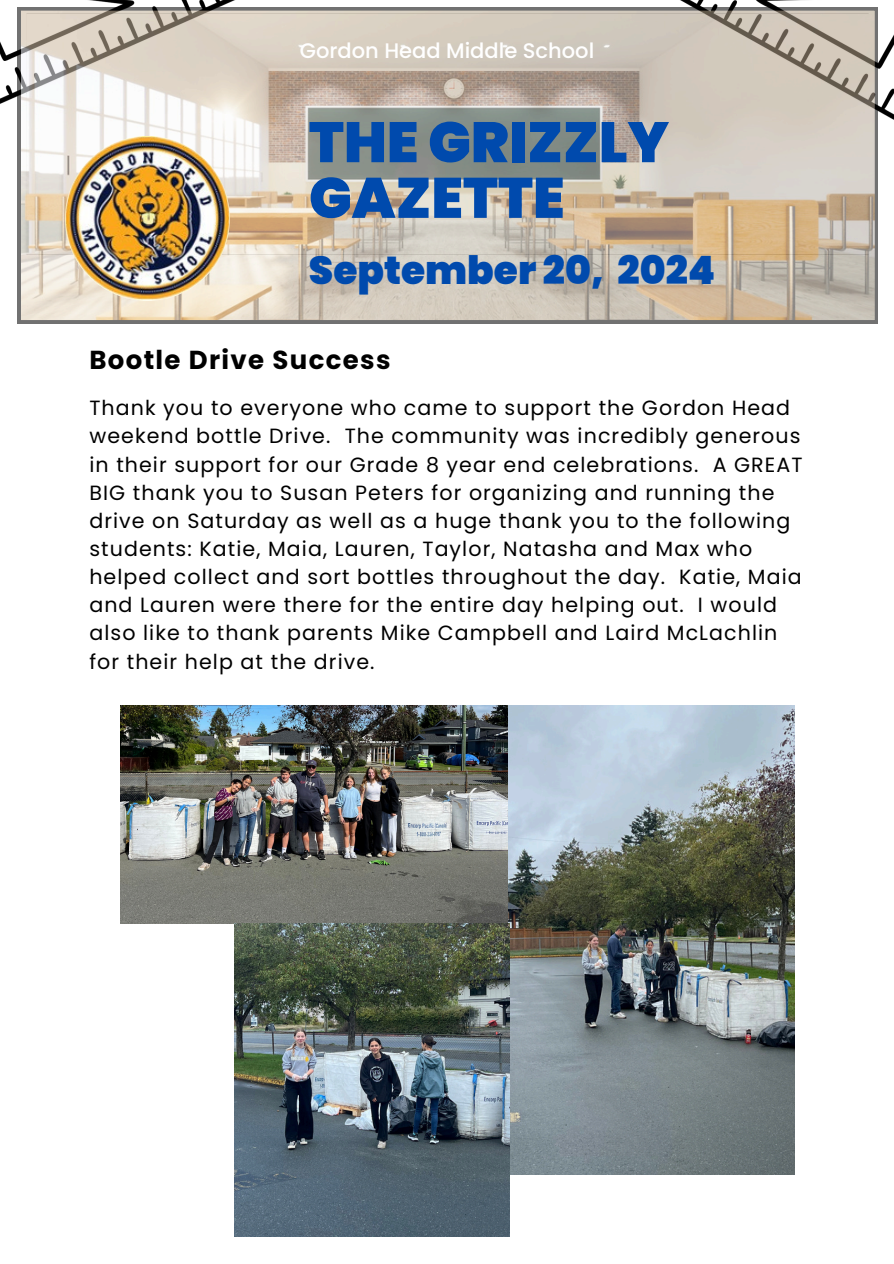
<style>
.page{position:relative;width:894px;height:1264px;background:#fff}
.page>*{position:absolute;margin:0;border:0;box-sizing:border-box;transform-origin:0 0}
.t1{font:900 56.85px/55.7px "Poppins";color:#004aad}
.t2{font:900 39.15px "Poppins";color:#004aad}
.t3{font:700 25.95px "Poppins";letter-spacing:.05em;color:#000}
.t4{font:500 21px "Poppins";color:#fff}
.t5{font:20.55px/28.2px "Poppins";letter-spacing:.05em;color:#000}
</style>
<div class="page">
<img style="left:0;top:0;width:893px;height:262px">
<svg style="left:18px;top:7px;width:859px;height:316px;background:#c9c0b2"></svg>
<img style="left:65px;top:136px;width:165px;height:165px;border-radius:82px">
<img style="left:120px;top:705px;width:388px;height:218px">
<img style="left:508px;top:705px;width:286px;height:469px">
<img style="left:234px;top:923px;width:275px;height:313px">
<h1 class="t4" style="left:299px;top:36px;width:296px">Gordon Head Middle School</h1>
<p class="t1" style="left:309px;top:114px;width:361px">THE GRIZZLY<br>GAZETTE</p>
<h4 class="t2" style="left:309px;top:243px;width:408px">September 20, 2024</h4>
<h2 class="t3" style="left:89px;top:342px;width:302px">Bootle Drive Success</h2>
<p class="t5" style="left:89px;top:394px;width:714px">Thank you to everyone who came to support the Gordon Head weekend bottle Drive. The community was incredibly generous in their support for our Grade 8 year end celebrations. A GREAT BIG thank you to Susan Peters for organizing and running the drive on Saturday as well as a huge thank you to the following students: Katie, Maia, Lauren, Taylor, Natasha and Max who helped collect and sort bottles throughout the day. Katie, Maia and Lauren were there for the entire day helping out. I would also like to thank parents Mike Campbell and Laird McLachlin for their help at the drive.</p>
</div>
